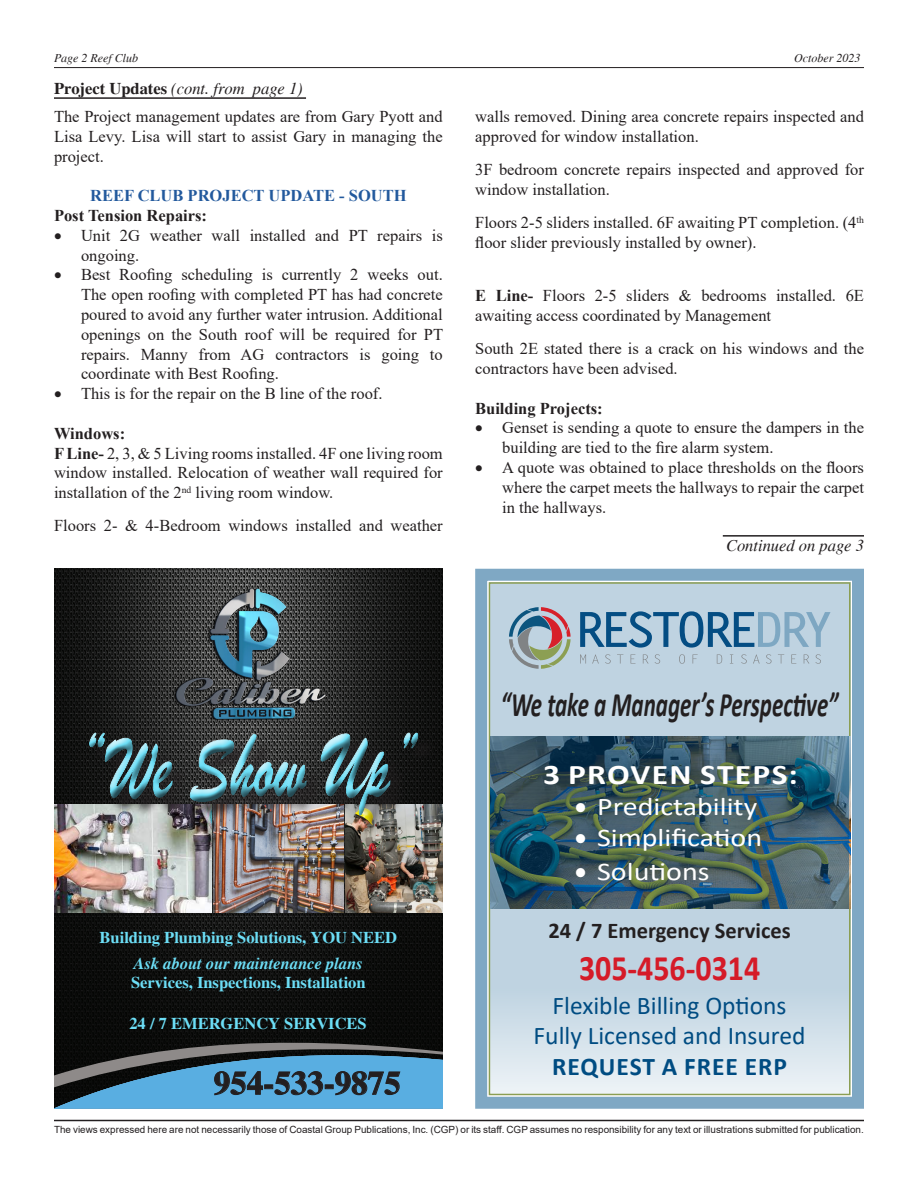
<style>
.page{position:relative;width:918px;height:1188px;background:#fff}
.page>*{position:absolute;margin:0;border:0;box-sizing:border-box;transform-origin:0 0}
.t1{font:700 36px "Calibri";color:#d51b28;scale:.89 1}
.t2{font:italic 700 34.5px "Calibri";color:#231f20;scale:.67 1}
.t3{font:700 33px "Times";color:#231f20}
.t4{font:700 28.5px "Calibri";letter-spacing:.04em;color:#fff;scale:1.18 1}
.t5{font:25.5px/30.6px "Calibri";color:#004c82;text-align:center}
.t6{font:25.5px "Calibri";color:#fff;scale:1.18 1}
.t7{font:700 22.5px "Calibri";color:#231f20}
.t8{font:16.5px/19.8px "Times New Roman";color:#231f20}
.t9{font:700 16.5px/25.8px "Times";color:#6cdef6;text-align:center}
.t10{font:italic 16.5px "Times";color:#231f20}
.heading_2{font:700 16.5px "Times New Roman";color:#231f20}
.t11{font:700 16.5px "Times New Roman";color:#22599d}
.t12{font:italic 12px "Times";color:#231f20}
.t13{font:9.9px "Arial";color:#231f20}
.s1{font-weight:700;font-style:normal}
.s2{font-weight:700}
.s3{font-style:italic}
</style>
<div class="page">
<hr style="left:54px;top:67px;width:810px;height:1px;background:#231f20">
<hr style="left:723px;top:535px;width:141px;height:2px;background:#231f20">
<hr style="left:54px;top:97px;width:252px;height:2px;background:#231f20">
<hr style="left:54px;top:1120px;width:810px;height:1px;background:#231f20">
<img style="left:54px;top:569px;width:389px;height:457px">
<img style="left:169px;top:587px;width:159px;height:133px">
<svg style="left:54px;top:1026px;width:389px;height:83px;background:#3e6881"></svg>
<img style="left:54px;top:805px;width:157px;height:107px">
<img style="left:346px;top:805px;width:97px;height:107px">
<img style="left:213px;top:833px;width:130px;height:79px">
<div style="left:92px;top:736px;width:344px;height:97px;background:#231f20;opacity:.75"></div>
<div style="left:87px;top:733px;width:331px;height:84px;background:#231f20;opacity:.75"></div>
<svg style="left:492px;top:585px;width:355px;height:507px;background:#c6d8e4"></svg>
<svg style="left:580px;top:611px;width:250px;height:37px;background:#82a7c2"></svg>
<svg style="left:580px;top:654px;width:6px;height:10px"></svg>
<svg style="left:592px;top:654px;width:7px;height:10px"></svg>
<svg style="left:605px;top:654px;width:6px;height:10px"></svg>
<svg style="left:617px;top:654px;width:6px;height:10px"></svg>
<svg style="left:631px;top:654px;width:4px;height:10px"></svg>
<svg style="left:643px;top:654px;width:6px;height:10px"></svg>
<svg style="left:655px;top:654px;width:5px;height:10px"></svg>
<svg style="left:679px;top:654px;width:6px;height:10px"></svg>
<svg style="left:693px;top:654px;width:5px;height:10px"></svg>
<svg style="left:717px;top:654px;width:5px;height:10px"></svg>
<svg style="left:730px;top:654px;width:3px;height:10px"></svg>
<svg style="left:741px;top:654px;width:6px;height:10px"></svg>
<svg style="left:753px;top:654px;width:7px;height:10px"></svg>
<svg style="left:766px;top:654px;width:6px;height:10px"></svg>
<svg style="left:778px;top:654px;width:6px;height:10px"></svg>
<svg style="left:791px;top:654px;width:5px;height:10px"></svg>
<svg style="left:804px;top:654px;width:5px;height:10px"></svg>
<svg style="left:815px;top:654px;width:6px;height:10px"></svg>
<svg style="left:509px;top:607px;width:62px;height:62px;background:#a1a3a9"></svg>
<div style="left:475px;top:569px;width:389px;height:540px;border:12px solid #7fa8c4"></div>
<div style="left:489px;top:582px;width:361px;height:513px;border:2px solid #8b9e53"></div>
<img style="left:490px;top:736px;width:359px;height:172px">
<p class="t12" style="left:54px;top:52px;width:86px">Page 2 Reef Club</p>
<p class="t12" style="left:794px;top:52px;width:68px">October 2023</p>
<p class="t10" style="left:54px;top:80px;width:250px"><span class="s1">Project Updates</span> (cont. from page 1)</p>
<p class="t8" style="left:54px;top:106px;width:390px;text-align:justify">The Project management updates are from Gary Pyott and Lisa Levy. Lisa will start to assist Gary in managing the project.</p>
<p class="t11" style="left:90px;top:184px;width:318px">REEF CLUB PROJECT UPDATE - SOUTH</p>
<p class="heading_2" style="left:54px;top:204px;width:155px">Post Tension Repairs:</p>
<p class="t8" style="left:81px;top:225px;width:363px;text-indent:-27px">• Unit 2G weather wall installed and PT repairs is ongoing.</p>
<p class="t8" style="left:81px;top:264px;width:364px;text-align:justify;text-indent:-27px">• Best Roofing scheduling is currently 2 weeks out.<br>The open roofing with completed PT has had concrete poured to avoid any further water intrusion. Additional openings on the South roof will be required for PT repairs. Manny from AG contractors is going to coordinate with Best Roofing.</p>
<p class="t8" style="left:54px;top:383px;width:330px">• This is for the repair on the B line of the roof.</p>
<p class="heading_2" style="left:54px;top:421px;width:73px">Windows:</p>
<p class="t8" style="left:54px;top:443px;width:390px;text-align:justify"><span class="s2">F Line-</span> 2, 3, &amp; 5 Living rooms installed. 4F one living room window installed. Relocation of weather wall required for installation of the 2<sup>nd</sup> living room window.</p>
<p class="t8" style="left:54px;top:516px;width:390px">Floors 2- &amp; 4-Bedroom windows installed and weather</p>
<p class="t8" style="left:475px;top:106px;width:390px">walls removed. Dining area concrete repairs inspected and approved for window installation.</p>
<p class="t8" style="left:475px;top:159px;width:390px">3F bedroom concrete repairs inspected and approved for window installation.</p>
<p class="t8" style="left:475px;top:212px;width:390px">Floors 2-5 sliders installed. 6F awaiting PT completion. (4<sup>th </sup>floor slider previously installed by owner).</p>
<p class="t8" style="left:475px;top:285px;width:390px"><span class="s2">E Line-</span> Floors 2-5 sliders &amp; bedrooms installed. 6E awaiting access coordinated by Management</p>
<p class="t8" style="left:475px;top:338px;width:390px">South 2E stated there is a crack on his windows and the contractors have been advised.</p>
<p class="heading_2" style="left:475px;top:396px;width:129px">Building Projects:</p>
<p class="t8" style="left:502px;top:417px;width:363px;text-indent:-27px">• Genset is sending a quote to ensure the dampers in the building are tied to the fire alarm system.</p>
<p class="t8" style="left:502px;top:457px;width:363px;text-align:justify;text-indent:-27px">• A quote was obtained to place thresholds on the floors where the carpet meets the hallways to repair the carpet in the hallways.</p>
<p class="t10" style="left:726px;top:536px;width:139px">Continued on page 3</p>
<p class="t9" style="left:100px;top:924px;width:299px">Building Plumbing Solutions, YOU NEED<br><span class="s3">Ask about our maintenance plans</span></p>
<p class="t9" style="left:131px;top:970px;width:236px">Services, Inspections, Installation</p>
<p class="t9" style="left:129px;top:1011px;width:239px">24 / 7 EMERGENCY SERVICES</p>
<p class="t3" style="left:214px;top:1064px;width:188px">954-533-9875</p>
<p class="t2" style="left:501px;top:680px;width:505px">“We take a Manager’s Perspective”</p>
<p class="t4" style="left:543px;top:755px;width:217px">3 PROVEN STEPS:</p>
<p class="t6" style="left:575px;top:789px;width:156px">• Predictability</p>
<p class="t6" style="left:575px;top:820px;width:160px">• Simplification</p>
<p class="t6" style="left:575px;top:854px;width:116px">• Solutions</p>
<p class="t7" style="left:548px;top:914px;width:244px">24 / 7 Emergency Services</p>
<p class="t1" style="left:579px;top:943px;width:205px">305-456-0314</p>
<p class="t5" style="left:534px;top:989px;width:273px">Flexible Billing Options<br>Fully Licensed and Insured<br><span class="s2">REQUEST A FREE ERP</span></p>
<p class="t13" style="left:54px;top:1123px;width:811px">The views expressed here are not necessarily those of Coastal Group Publications, Inc. (CGP) or its staff. CGP assumes no responsibility for any text or illustrations submitted for publication.</p>
</div>
